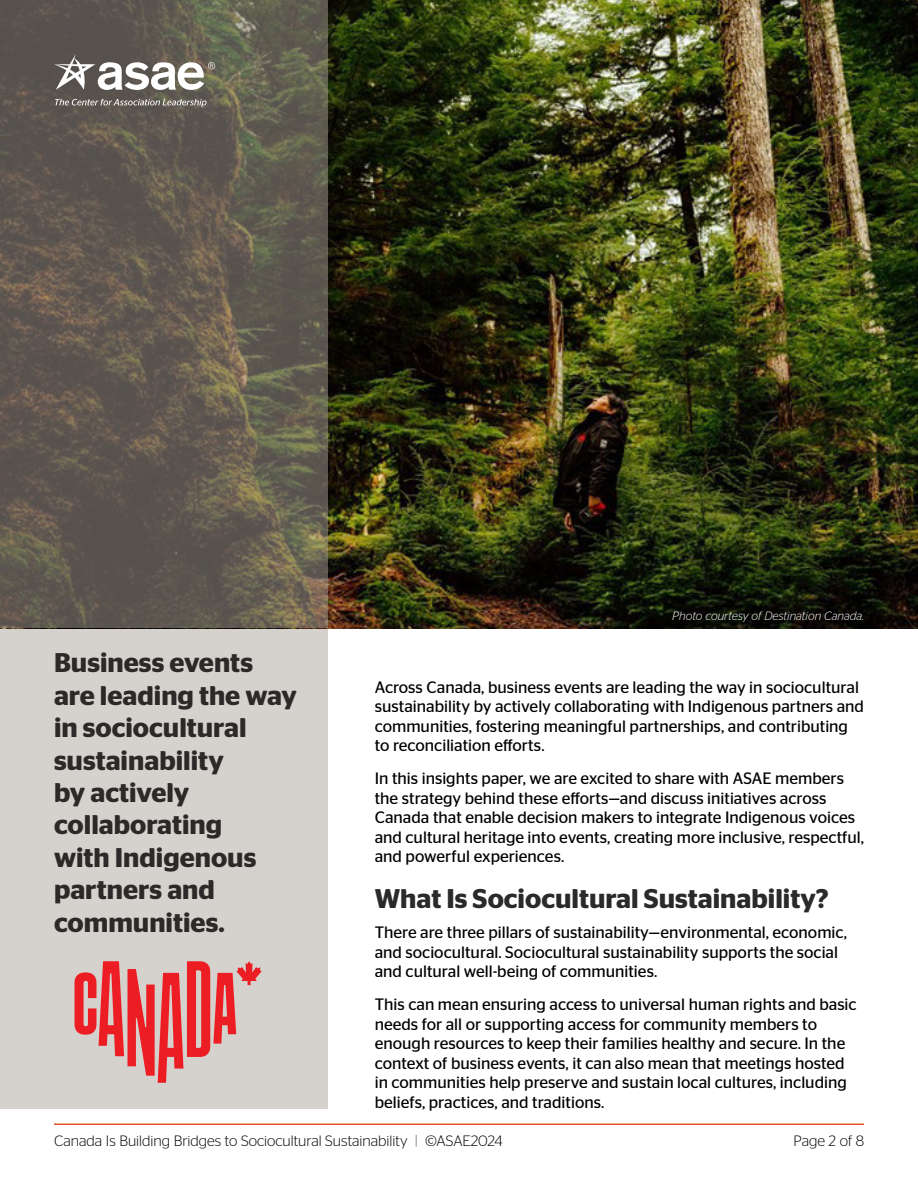
<style>
.page{position:relative;width:918px;height:1188px;background:#fff}
.page>*{position:absolute;margin:0;border:0;box-sizing:border-box;transform-origin:0 0}
.t1{font:600 27px/32.4px "Stag Sans";color:#2c2a29}
.t2{font:16.5px/19.5px "Stag Sans";color:#000}
.t3{font:300 15px "Stag Sans";color:#000}
.t4{font:italic 300 12px "Stag Sans";color:#fff}
.s1{color:#58595b}
</style>
<div class="page">
<hr style="left:54px;top:1124px;width:810px;height:1px;background:#e05425">
<div style="left:0;top:600px;width:328px;height:508px;background:#d5d1cc"></div>
<img style="left:328px;top:0;width:590px;height:628px">
<svg style="left:0;top:0;width:328px;height:628px;background:#625b50"></svg>
<svg style="left:75px;top:961px;width:187px;height:122px"></svg>
<svg style="left:54px;top:54px;width:161px;height:36px"></svg>
<svg style="left:55px;top:99px;width:152px;height:8px"></svg>
<h1 class="t1" style="left:54px;top:647px;width:244px">Business events are leading the way in sociocultural sustainability<br>by actively collaborating<br>with Indigenous partners and communities.</h1>
<p class="t4" style="left:672px;top:610px;width:193px">Photo courtesy of Destination Canada.</p>
<p class="t2" style="left:375px;top:677px;width:491px">Across Canada, business events are leading the way in sociocultural sustainability by actively collaborating with Indigenous partners and communities, fostering meaningful partnerships, and contributing to reconciliation efforts.</p>
<p class="t2" style="left:375px;top:768px;width:491px">In this insights paper, we are excited to share with ASAE members the strategy behind these efforts—and discuss initiatives across Canada that enable decision makers to integrate Indigenous voices and cultural heritage into events, creating more inclusive, respectful, and powerful experiences.</p>
<h1 class="t1" style="left:375px;top:882px;width:455px">What Is Sociocultural Sustainability?</h1>
<p class="t2" style="left:375px;top:923px;width:474px">There are three pillars of sustainability—environmental, economic, and sociocultural. Sociocultural sustainability supports the social and cultural well-being of communities.</p>
<p class="t2" style="left:375px;top:995px;width:483px">This can mean ensuring access to universal human rights and basic needs for all or supporting access for community members to enough resources to keep their families healthy and secure. In the context of business events, it can also mean that meetings hosted in communities help preserve and sustain local cultures, including beliefs, practices, and traditions.</p>
<p class="t3" style="left:54px;top:1133px;width:450px">Canada Is Building Bridges to Sociocultural Sustainability <span class="s1">|</span> ©ASAE2024</p>
<p class="t3" style="left:794px;top:1133px;width:72px">Page 2 of 8</p>
</div>
